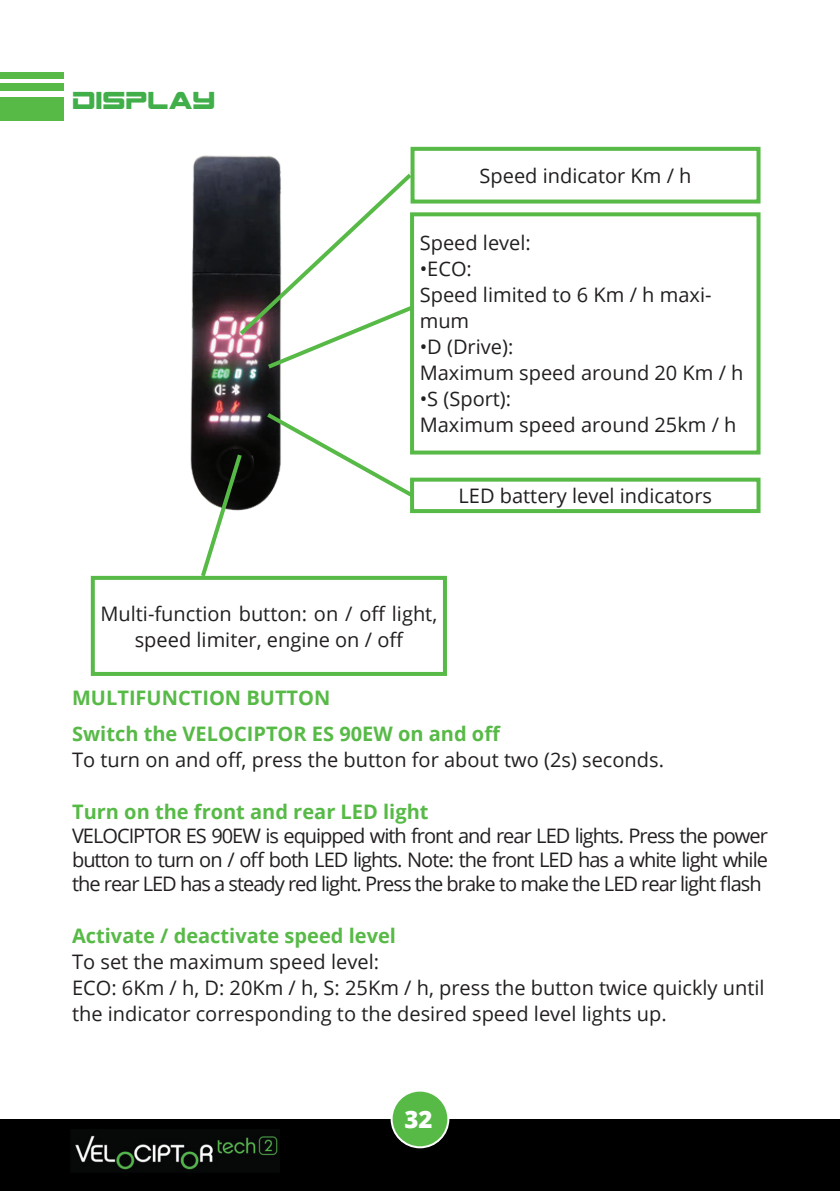
<style>
.page{position:relative;width:840px;height:1191px;background:#fff}
.page>*{position:absolute;margin:0;border:0;box-sizing:border-box;transform-origin:0 0}
.t1{font:34px "Space Ranger";color:#40ae49}
.t2{font:800 24px "Open Sans";color:#fff}
.t3{font:20px/26px "Open Sans";color:#231f20}
.t4{font:700 20px/36px "Open Sans";color:#57ba47}
</style>
<div class="page">
<div style="left:0;top:1119px;width:839px;height:72px;background:#000001"></div>
<div style="left:391px;top:1090px;width:57px;height:57px;background:#57ba47;border-radius:50%"></div>
<div style="left:390px;top:1089px;width:59px;height:59px;border:2px solid #fff;border-radius:50%"></div>
<div style="left:0;top:72px;width:63px;height:48px;background:#57ba47"></div>
<hr style="left:0;top:79px;width:63px;height:4px;background:#fff">
<div style="left:0;top:91px;width:63px;height:5px;background:#fff"></div>
<img style="left:75px;top:1135px;width:203px;height:35px">
<div style="left:410px;top:147px;width:350px;height:56px;border:4px solid #57ba47"></div>
<div style="left:410px;top:212px;width:350px;height:242px;border:4px solid #57ba47"></div>
<div style="left:410px;top:477px;width:350px;height:36px;border:4px solid #57ba47"></div>
<div style="left:91px;top:576px;width:355px;height:100px;border:4px solid #57ba47"></div>
<img style="left:190px;top:146px;width:226px;height:368px">
<svg style="left:235px;top:169px;width:181px;height:203px"></svg>
<svg style="left:262px;top:409px;width:155px;height:92px"></svg>
<svg style="left:198px;top:450px;width:47px;height:131px"></svg>
<h1 class="t1" style="left:72px;top:86px;width:145px">Display</h1>
<p class="t3" style="left:479px;top:162px;width:213px">Speed indicator Km / h</p>
<p class="t3" style="left:419px;top:229px;width:113px">Speed level:</p>
<p class="t3" style="left:419px;top:255px;width:293px">•ECO:<br>Speed limited to 6 Km / h maxi&shy;mum</p>
<p class="t3" style="left:419px;top:333px;width:325px">•D (Drive):<br>Maximum speed around 20 Km / h</p>
<p class="t3" style="left:419px;top:385px;width:318px">•S (Sport):<br>Maximum speed around 25km / h</p>
<p class="t3" style="left:458px;top:482px;width:255px">LED battery level indicators</p>
<p class="t3" style="left:100px;top:600px;width:338px;text-align:center">Multi-function button: on / off light, speed limiter, engine on / off</p>
<p class="t4" style="left:72px;top:679px;width:430px">MULTIFUNCTION BUTTON<br>Switch the VELOCIPTOR ES 90EW on and off</p>
<p class="t3" style="left:72px;top:746px;width:593px">To turn on and off, press the button for about two (2s) seconds.</p>
<p class="t4" style="left:72px;top:793px;width:358px">Turn on the front and rear LED light</p>
<p class="t3" style="left:72px;top:823px;width:697px;line-height:24px;text-align:justify">VELOCIPTOR ES 90EW is equipped with front and rear LED lights. Press the power button to turn on / off both LED lights. Note: the front LED has a white light while the rear LED has a steady red light. Press the brake to make the LED rear light flash</p>
<p class="t4" style="left:72px;top:917px;width:325px">Activate / deactivate speed level</p>
<p class="t3" style="left:72px;top:948px;width:693px">To set the maximum speed level:<br>ECO: 6Km / h, D: 20Km / h, S: 25Km / h, press the button twice quickly until the indicator corresponding to the desired speed level lights up.</p>
<p class="t2" style="left:404px;top:1101px;width:30px">32</p>
</div>
